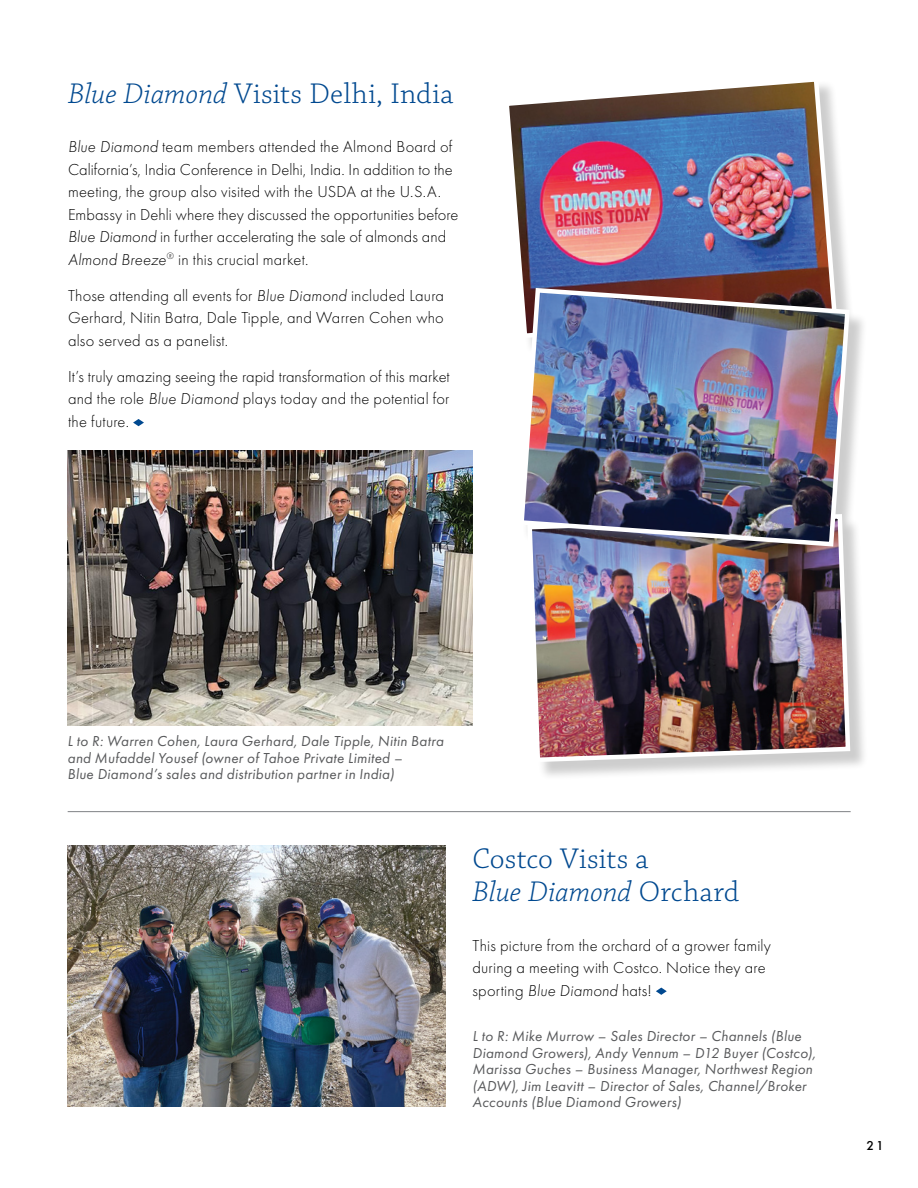
<style>
.page{position:relative;width:918px;height:1188px;background:#fff}
.page>*{position:absolute;margin:0;border:0;box-sizing:border-box;transform-origin:0 0}
.t1{font:300 30px/33px "Chaparral Pro";letter-spacing:.015em;color:#004990}
.t2{font:300 16.5px/22.5px "Futura PT";letter-spacing:.01em;color:#000}
.t3{font:italic 15px/16.5px "Futura PT";letter-spacing:.02em;color:#58595b}
.t4{font:500 13.35px "Futura PT";color:#000}
.s1{font-style:italic}
</style>
<div class="page">
<svg style="left:656px;top:988px;width:11px;height:7px"></svg>
<svg style="left:133px;top:419px;width:11px;height:7px"></svg>
<div style="left:507px;top:79px;width:362px;height:702px;background:#000;opacity:.2"></div>
<img style="left:67px;top:451px;width:405px;height:275px">
<img style="left:507px;top:79px;width:332px;height:262px">
<img style="left:525px;top:512px;width:328px;height:252px">
<img style="left:517px;top:286px;width:335px;height:263px">
<hr style="left:68px;top:811px;width:783px;height:1px;background:#808285">
<img style="left:67px;top:846px;width:378px;height:261px">
<h3 class="t1" style="left:68px;top:78px;width:387px"><span class="s1">Blue Diamond</span> Visits Delhi, India</h3>
<p class="t2" style="left:68px;top:136px;width:392px"><span class="s1">Blue Diamond</span> team members attended the Almond Board of California’s, India Conference in Delhi, India. In addition to the meeting, the group also visited with the USDA at the U.S.A.<br>Embassy in Dehli where they discussed the opportunities before <span class="s1">Blue Diamond</span> in further accelerating the sale of almonds and <span class="s1">Almond Breeze</span><sup>®</sup> in this crucial market.</p>
<p class="t2" style="left:68px;top:284px;width:378px;text-align:justify">Those attending all events for <span class="s1">Blue Diamond</span> included Laura Gerhard, Nitin Batra, Dale Tipple, and Warren Cohen who also served as a panelist.</p>
<p class="t2" style="left:68px;top:365px;width:383px;text-align:justify">It’s truly amazing seeing the rapid transformation of this market and the role <span class="s1">Blue Diamond</span> plays today and the potential for the future.</p>
<p class="t3" style="left:67px;top:733px;width:378px">L to R: Warren Cohen, Laura Gerhard, Dale Tipple, Nitin Batra and Mufaddel Yousef (owner of Tahoe Private Limited –<br>Blue Diamond’s sales and distribution partner in India)</p>
<h3 class="t1" style="left:472px;top:843px;width:268px">Costco Visits a<br><span class="s1">Blue Diamond</span> Orchard</h3>
<p class="t2" style="left:472px;top:934px;width:300px">This picture from the orchard of a grower family during a meeting with Costco. Notice they are sporting <span class="s1">Blue Diamond</span> hats!</p>
<p class="t3" style="left:472px;top:1028px;width:345px">L to R: Mike Murrow – Sales Director – Channels (Blue Diamond Growers), Andy Vennum – D12 Buyer (Costco), Marissa Guches – Business Manager, Northwest Region (ADW), Jim Leavitt – Director of Sales, Channel/Broker Accounts (Blue Diamond Growers)</p>
<p class="t4" style="left:867px;top:1137px;width:19px">21</p>
</div>
